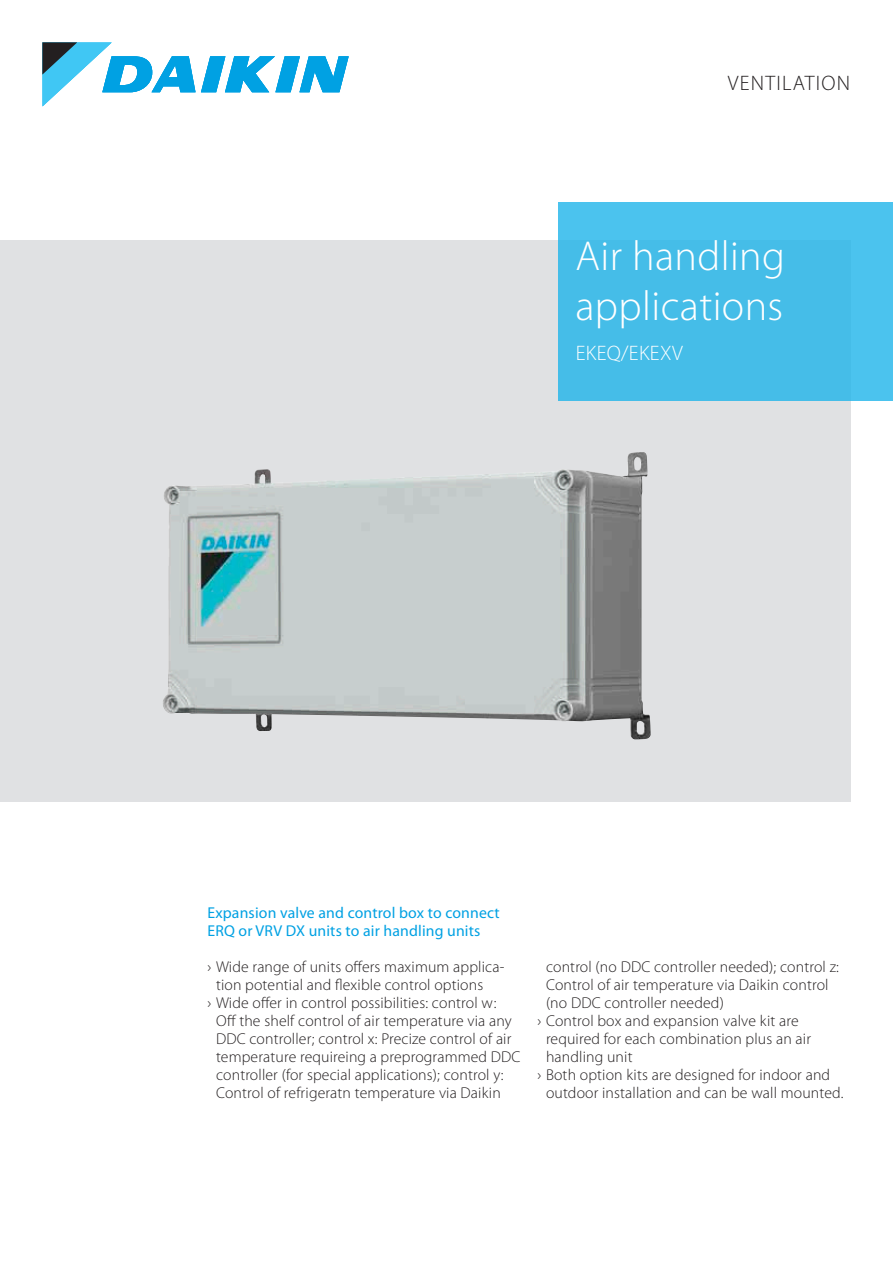
<style>
.page{position:relative;width:893px;height:1263px;background:#fff}
.page>*{position:absolute;margin:0;border:0;box-sizing:border-box;transform-origin:0 0}
.t1{font:300 42px/50.4px "Myriad Pro";letter-spacing:.01em;color:#fff}
.t2{font:300 21px "Myriad Pro";letter-spacing:.06em;color:#231f20}
.t3{font:300 21px "Myriad Pro";letter-spacing:.02em;color:#fff}
.t4{font:300 15.75px "Myriad Pro";letter-spacing:.01em;color:#231f20}
.t5{font:15.75px/18px "Myriad Pro";letter-spacing:.01em;color:#00a1e3}
</style>
<div class="page">
<svg style="left:43px;top:43px;width:306px;height:63px"></svg>
<div style="left:0;top:241px;width:850px;height:561px;background:#e0e1e3"></div>
<img style="left:163px;top:452px;width:488px;height:287px">
<div style="left:558px;top:202px;width:335px;height:198px;background:#45bde8"></div>
<h2 class="t2" style="left:728px;top:71px;width:124px">VENTILATION</h2>
<h1 class="t1" style="left:575px;top:232px;width:211px">Air handling applications</h1>
<h2 class="t3" style="left:576px;top:341px;width:109px">EKEQ/EKEXV</h2>
<p class="t5" style="left:207px;top:904px;width:294px">Expansion valve and control box to connect<br>ERQ or VRV DX units to air handling units</p>
<p class="t4" style="left:207px;top:958px;width:298px">› Wide range of units offers maximum applica-</p>
<p class="t4" style="left:216px;top:976px;width:269px">tion potential and flexible control options</p>
<p class="t4" style="left:207px;top:994px;width:290px">› Wide offer in control possibilities: control w:</p>
<p class="t4" style="left:216px;top:1012px;width:297px">Off the shelf control of air temperature via any</p>
<p class="t4" style="left:216px;top:1030px;width:297px">DDC controller; control x: Precize control of air</p>
<p class="t4" style="left:216px;top:1048px;width:306px">temperature requireing a preprogrammed DDC</p>
<p class="t4" style="left:216px;top:1066px;width:289px">controller (for special applications); control y:</p>
<p class="t4" style="left:216px;top:1084px;width:286px">Control of refrigeratn temperature via Daikin</p>
<p class="t4" style="left:546px;top:958px;width:294px">control (no DDC controller needed); control z:</p>
<p class="t4" style="left:546px;top:976px;width:284px">Control of air temperature via Daikin control</p>
<p class="t4" style="left:546px;top:994px;width:179px">(no DDC controller needed)</p>
<p class="t4" style="left:537px;top:1012px;width:263px">› Control box and expansion valve kit are</p>
<p class="t4" style="left:546px;top:1030px;width:266px">required for each combination plus an air</p>
<p class="t4" style="left:546px;top:1048px;width:88px">handling unit</p>
<p class="t4" style="left:537px;top:1066px;width:294px">› Both option kits are designed for indoor and</p>
<p class="t4" style="left:546px;top:1084px;width:299px">outdoor installation and can be wall mounted.</p>
</div>
